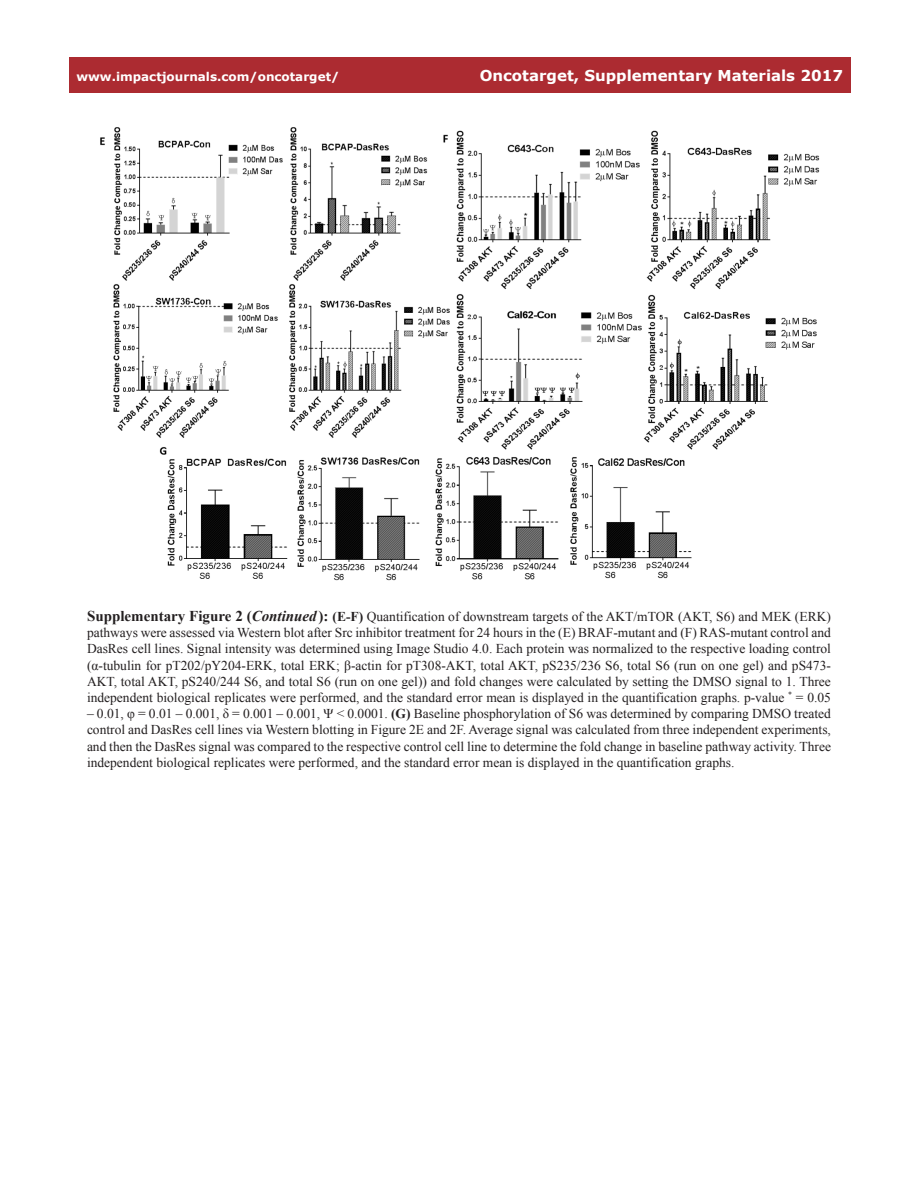
<style>
.page{position:relative;width:918px;height:1188px;background:#fff}
.page>*{position:absolute;margin:0;border:0;box-sizing:border-box;transform-origin:0 0}
.t1{font:700 15px "Verdana";color:#fff}
.figuretext{font:13.5px/16.2px "Times New Roman";color:#231f20;text-align:justify}
.t2{font:700 12px "Verdana";color:#fff}
.s1{font-weight:700;font-size:15px}
.s2{font-weight:700;font-style:italic;font-size:15px}
.s3{font-weight:700}
</style>
<div class="page">
<div style="left:69px;top:57px;width:781px;height:36px;background:#ac2b31"></div>
<img style="left:100px;top:127px;width:720px;height:453px">
<p class="t2" style="left:76px;top:68px;width:264px">www.impactjournals.com/oncotarget/</p>
<p class="t1" style="left:480px;top:65px;width:365px">Oncotarget, Supplementary Materials 2017</p>
<p class="figuretext" style="left:87px;top:608px;width:746px"><span class="s1">Supplementary Figure 2 (</span><span class="s2">Continued</span><span class="s1">):</span> <span class="s3">(E-F)</span> Quantification of downstream targets of the AKT/mTOR (AKT, S6) and MEK (ERK) pathways were assessed via Western blot after Src inhibitor treatment for 24 hours in the (E) BRAF-mutant and (F) RAS-mutant control and DasRes cell lines. Signal intensity was determined using Image Studio 4.0. Each protein was normalized to the respective loading control (α-tubulin for pT202/pY204-ERK, total ERK; β-actin for pT308-AKT, total AKT, pS235/236 S6, total S6 (run on one gel) and pS473- AKT, total AKT, pS240/244 S6, and total S6 (run on one gel)) and fold changes were calculated by setting the DMSO signal to 1. Three independent biological replicates were performed, and the standard error mean is displayed in the quantification graphs. p-value <sup>*</sup> = 0.05</p>
<p class="figuretext" style="left:87px;top:705px;width:746px">– 0.01, φ = 0.01 – 0.001, δ = 0.001 – 0.001, Ψ &lt; 0.0001. <span class="s3">(G)</span> Baseline phosphorylation of S6 was determined by comparing DMSO treated control and DasRes cell lines via Western blotting in Figure 2E and 2F. Average signal was calculated from three independent experiments, and then the DasRes signal was compared to the respective control cell line to determine the fold change in baseline pathway activity. Three independent biological replicates were performed, and the standard error mean is displayed in the quantification graphs.</p>
</div>
